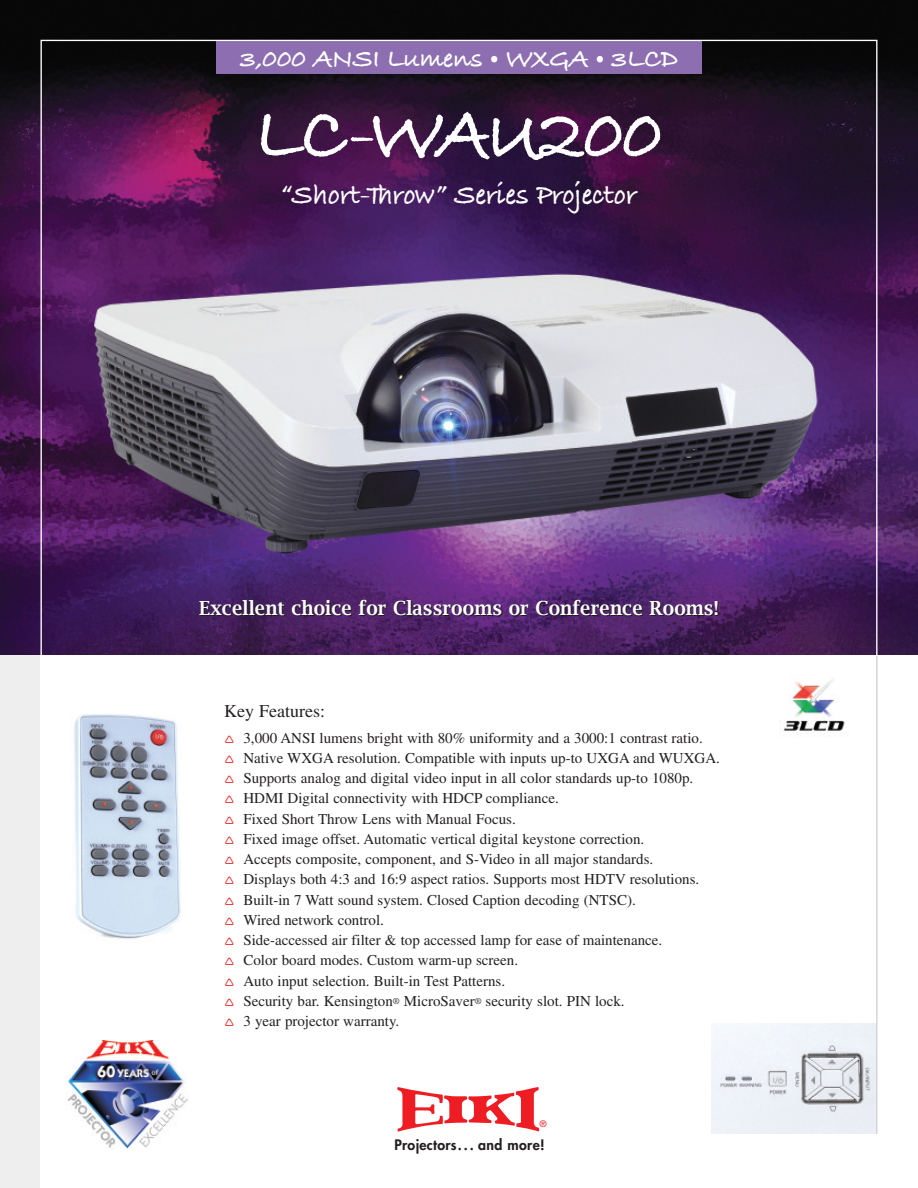
<style>
.page{position:relative;width:918px;height:1188px;background:#fff}
.page>*{position:absolute;margin:0;border:0;box-sizing:border-box;transform-origin:0 0}
.t1{font:78px "Bradley Hand ITCTT Bold";letter-spacing:-.02em;color:#fff;scale:.95 1}
.t2{font:60px "EIKIPPT Logo";color:#ee1d23;scale:.9 1}
.t3{font:30px "Bradley Hand ITCTT Bold";letter-spacing:-.01em;color:#fff;scale:.95 1}
.t4{font:27px "Bradley Hand ITCTT Bold";letter-spacing:-.01em;color:#fff}
.t5{font:600 19.5px "Lucida Bright";letter-spacing:.005em;color:#fff;scale:.95 1}
.t6{font:18px "Times";color:#231f20}
.t7{font:15px/20.2px "Times";color:#231f20}
.t8{font:800 14.1px "Futura";letter-spacing:.025em;color:#231f20}
.t9{font:9px "Helvetica";color:#ee1d23}
.s1{font-size:30px}
.s2{font-size:9px}
</style>
<div class="page">
<div style="left:0;top:653px;width:40px;height:535px;background:#eeeeef"></div>
<img style="left:0;top:0;width:918px;height:655px">
<div style="left:216px;top:40px;width:486px;height:34px;background:#8d6eb0"></div>
<img style="left:712px;top:1023px;width:164px;height:111px">
<hr style="left:876px;top:656px;width:1px;height:478px;background:#d1d2d4">
<img style="left:780px;top:679px;width:69px;height:54px">
<img style="left:74px;top:714px;width:107px;height:225px">
<img style="left:65px;top:1041px;width:123px;height:108px">
<h3 class="t4" style="left:240px;top:43px;width:440px">3,000 ANSI Lumens <span class="s1">•</span> WXGA <span class="s1">•</span> 3LCD</h3>
<h1 class="t1" style="left:255px;top:89px;width:431px">LC-WAU200</h1>
<h3 class="t3" style="left:281px;top:178px;width:376px">“Short-Throw” Series Projector</h3>
<h3 class="t5" style="left:199px;top:596px;width:548px">Excellent choice for Classrooms or Conference Rooms!</h3>
<p class="t6" style="left:224px;top:705px;width:102px">Key Features:</p>
<p class="t7" style="left:243px;top:729px;width:478px">3,000 ANSI lumens bright with 80% uniformity and a 3000:1 contrast ratio.<br>Native WXGA resolution. Compatible with inputs up-to UXGA and WUXGA.<br>Supports analog and digital video input in all color standards up-to 1080p.<br>HDMI Digital connectivity with HDCP compliance.<br>Fixed Short Throw Lens with Manual Focus.<br>Fixed image offset. Automatic vertical digital keystone correction.<br>Accepts composite, component, and S-Video in all major standards.<br>Displays both 4:3 and 16:9 aspect ratios. Supports most HDTV resolutions.<br>Built-in 7 Watt sound system. Closed Caption decoding (NTSC).<br>Wired network control.<br>Side-accessed air filter &amp; top accessed lamp for ease of maintenance.<br>Color board modes. Custom warm-up screen.<br>Auto input selection. Built-in Test Patterns.<br>Security bar. Kensington<span class="s2">®</span> MicroSaver<span class="s2">®</span> security slot. PIN lock.<br>3 year projector warranty.</p>
<h2 class="t2" style="left:396px;top:1087px;width:161px">2345</h2>
<p class="t9" style="left:540px;top:1120px;width:8px">®</p>
<p class="t8" style="left:394px;top:1138px;width:152px">Projectors... and more!</p>
</div>
